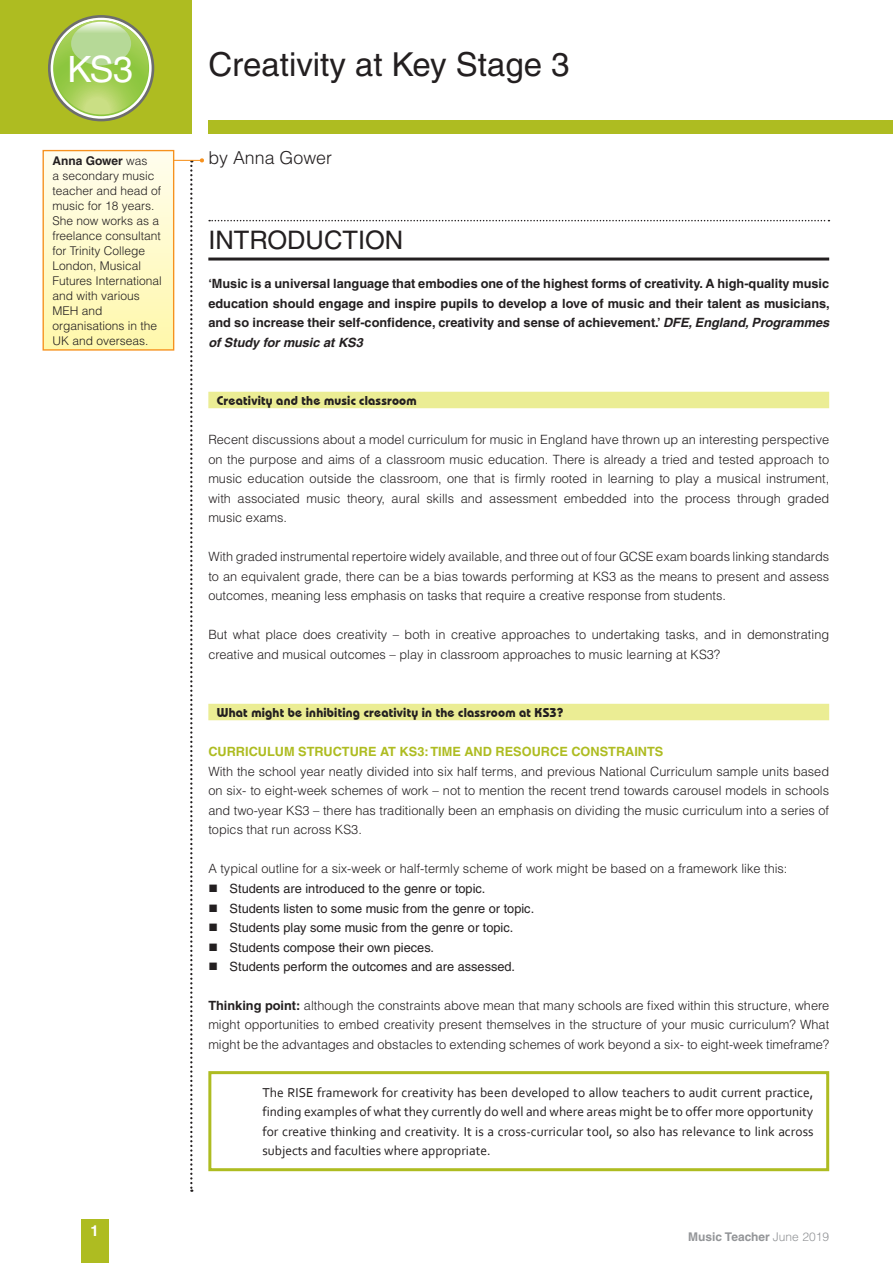
<style>
.page{position:relative;width:893px;height:1263px;background:#fff}
.page>*{position:absolute;margin:0;border:0;box-sizing:border-box;transform-origin:0 0}
.t1{font:36.3px "Helvetica";color:#fff}
.Chapter_Heading{font:33px "Helvetica";color:#231f20}
.A_Heading{font:25.5px "Helvetica";color:#231f20}
.CRM__online_author{font:300 17.85px "Helvetica";color:#231f20}
.t2{font:700 15px "Helvetica";color:#fff}
.t3{font:13.5px/19.5px "Corbel";color:#231f20;text-align:justify}
.Body_Text{font:300 12.75px/19.5px "Helvetica";color:#231f20;text-align:justify}
.Body_Text-2{font:700 12.75px/19.5px "Helvetica";color:#231f20;text-align:justify}
.t4{font:12.75px "Helvetica";color:#231f20}
.B_Heading{font:700 12.75px "Bauhaus IT Cby BT";letter-spacing:.02em;color:#231f20}
.C_Heading{font:700 12.75px "Helvetica";color:#aebc21}
.explaining_box_body{font:300 12px/15px "Helvetica";color:#231f20}
.t5{font:700 12px "Helvetica";color:#939598}
.s1{font-size:40.5px}
.s2{font-size:42px}
.s3{font-weight:700}
.s4{font-style:italic}
.s5{font-weight:300}
</style>
<div class="page">
<div style="left:81px;top:1219px;width:27px;height:44px;background:#aebc21"></div>
<svg style="left:190px;top:161px;width:2px;height:1031px"></svg>
<div style="left:208px;top:121px;width:685px;height:13px;background:#aebc21"></div>
<div style="left:0;top:0;width:191px;height:134px;background:#aebc21"></div>
<svg style="left:49px;top:20px;width:104px;height:99px"></svg>
<hr style="left:163px;top:160px;width:39px;height:1px;background:#f6911e">
<svg style="left:200px;top:158px;width:4px;height:5px"></svg>
<div style="left:43px;top:151px;width:131px;height:199px;background:linear-gradient(to bottom,#fffdee,#fff8aa)"></div>
<div style="left:43px;top:150px;width:131px;height:201px;border:1px solid #f6911e"></div>
<svg style="left:209px;top:220px;width:620px;height:1px"></svg>
<hr style="left:208px;top:258px;width:621px;height:3px;background:#231f20">
<div style="left:208px;top:392px;width:621px;height:16px;background:#ebed94"></div>
<div style="left:208px;top:704px;width:621px;height:16px;background:#ebed94"></div>
<div style="left:208px;top:1071px;width:621px;height:100px;border:3px solid #aebc21"></div>
<h1 class="t1" style="left:62px;top:48px;width:79px"><span class="s1">KS</span>KS3<span class="s2">5</span></h1>
<p class="explaining_box_body" style="left:52px;top:153px;width:111px"><span class="s3">Anna Gower</span> was<br>a secondary music teacher and head of music for 18 years.<br>She now works as a freelance consultant for Trinity College<br>London, Musical<br>Futures International and with various<br>MEH and organisations in the<br>UK and overseas.</p>
<p class="t2" style="left:91px;top:1222px;width:10px">1</p>
<p class="Chapter_Heading" style="left:208px;top:45px;width:363px">Creativity at Key Stage 3</p>
<p class="CRM__online_author" style="left:208px;top:147px;width:125px">by Anna Gower</p>
<p class="A_Heading" style="left:208px;top:225px;width:196px">INTRODUCTION</p>
<p class="Body_Text-2" style="left:208px;top:274px;width:623px">‘Music is a universal language that embodies one of the highest forms of creativity. A high-quality music education should engage and inspire pupils to develop a love of music and their talent as musicians, and so increase their self-confidence, creativity and sense of achievement.’ <span class="s4">DFE, England, Programmes of Study for music at KS3</span></p>
<p class="B_Heading" style="left:217px;top:393px;width:201px">Creativity and the music classroom</p>
<p class="Body_Text" style="left:208px;top:429px;width:622px">Recent discussions about a model curriculum for music in England have thrown up an interesting perspective on the purpose and aims of a classroom music education. There is already a tried and tested approach to music education outside the classroom, one that is firmly rooted in learning to play a musical instrument, with associated music theory, aural skills and assessment embedded into the process through graded music exams.</p>
<p class="Body_Text" style="left:208px;top:546px;width:622px">With graded instrumental repertoire widely available, and three out of four GCSE exam boards linking standards to an equivalent grade, there can be a bias towards performing at KS3 as the means to present and assess outcomes, meaning less emphasis on tasks that require a creative response from students.</p>
<p class="Body_Text" style="left:208px;top:624px;width:622px">But what place does creativity – both in creative approaches to undertaking tasks, and in demonstrating creative and musical outcomes – play in classroom approaches to music learning at KS3?</p>
<p class="B_Heading" style="left:217px;top:705px;width:348px">What might be inhibiting creativity in the classroom at KS3?</p>
<p class="C_Heading" style="left:208px;top:744px;width:457px">CURRICULUM STRUCTURE AT KS3: TIME AND RESOURCE CONSTRAINTS</p>
<p class="Body_Text" style="left:208px;top:761px;width:622px">With the school year neatly divided into six half terms, and previous National Curriculum sample units based on six- to eight-week schemes of work – not to mention the recent trend towards carousel models in schools and two-year KS3 – there has traditionally been an emphasis on dividing the music curriculum into a series of topics that run across KS3.</p>
<p class="Body_Text" style="left:208px;top:858px;width:581px">A typical outline for a six-week or half-termly scheme of work might be based on a framework like this:</p>
<p class="t4" style="left:230px;top:881px;width:257px">Students are introduced to the genre or topic.</p>
<p class="t4" style="left:230px;top:901px;width:306px">Students listen to some music from the genre or topic.</p>
<p class="t4" style="left:230px;top:920px;width:285px">Students play some music from the genre or topic.</p>
<p class="t4" style="left:230px;top:940px;width:206px">Students compose their own pieces.</p>
<p class="t4" style="left:230px;top:959px;width:287px">Students perform the outcomes and are assessed.</p>
<p class="Body_Text" style="left:208px;top:995px;width:622px"><span class="s3">Thinking point:</span> although the constraints above mean that many schools are fixed within this structure, where might opportunities to embed creativity present themselves in the structure of your music curriculum? What might be the advantages and obstacles to extending schemes of work beyond a six- to eight-week timeframe?</p>
<p class="t3" style="left:262px;top:1082px;width:553px">The RISE framework for creativity has been developed to allow teachers to audit current practice, finding examples of what they currently do well and where areas might be to offer more opportunity for creative thinking and creativity. It is a cross-curricular tool, so also has relevance to link across subjects and faculties where appropriate.</p>
<p class="t5" style="left:688px;top:1229px;width:142px">Music Teacher <span class="s5">June 2019</span></p>
</div>
